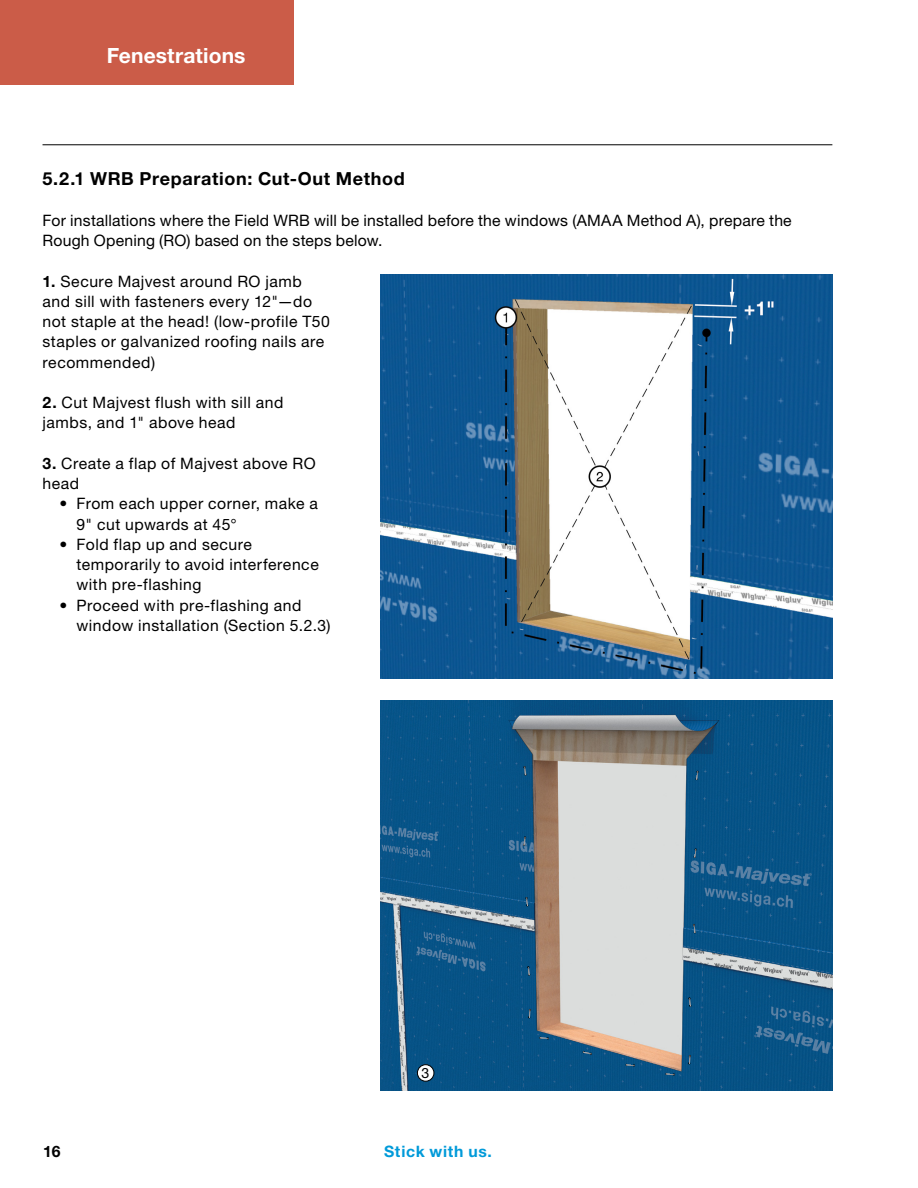
<style>
.page{position:relative;width:918px;height:1188px;background:#fff}
.page>*{position:absolute;margin:0;border:0;box-sizing:border-box;transform-origin:0 0}
.t1{font:700 21px "Helvetica Neue LT Pro";letter-spacing:.005em;color:#fff}
.t2{font:700 18px "Helvetica Neue LT Pro";letter-spacing:.035em;color:#000}
.t3{font:15.75px/20.2px "Helvetica Neue LT Pro";letter-spacing:.03em;color:#000}
.t4{font:15.75px/20.2px "Helvetica Neue LT Pro";letter-spacing:.01em;color:#000}
.t5{font:700 15.75px "Helvetica Neue LT Pro";letter-spacing:.045em;color:#009ad9}
.t6{font:700 15.75px "Helvetica Neue LT Pro";color:#000}
.t7{font:14.1px "Helvetica Neue LT Pro";color:#000}
.s1{font-weight:700}
</style>
<div class="page">
<hr style="left:43px;top:144px;width:789px;height:1px;background:#000">
<div style="left:0;top:0;width:293px;height:84px;background:#cb5c48"></div>
<img style="left:380px;top:700px;width:453px;height:391px">
<div style="left:417px;top:1065px;width:17px;height:16px;background:#fff;border-radius:50%"></div>
<div style="left:417px;top:1064px;width:17px;height:18px;border:1px solid #000;border-radius:50%"></div>
<svg style="left:688px;top:1055px;width:3px;height:9px"></svg>
<svg style="left:688px;top:997px;width:3px;height:10px"></svg>
<svg style="left:693px;top:924px;width:3px;height:9px"></svg>
<svg style="left:694px;top:848px;width:3px;height:10px"></svg>
<svg style="left:695px;top:771px;width:4px;height:9px"></svg>
<svg style="left:539px;top:1037px;width:10px;height:3px"></svg>
<svg style="left:582px;top:1051px;width:10px;height:4px"></svg>
<svg style="left:626px;top:1064px;width:9px;height:3px"></svg>
<svg style="left:665px;top:1073px;width:10px;height:3px"></svg>
<svg style="left:528px;top:1009px;width:3px;height:9px"></svg>
<svg style="left:527px;top:966px;width:3px;height:10px"></svg>
<svg style="left:525px;top:897px;width:3px;height:10px"></svg>
<svg style="left:523px;top:836px;width:3px;height:10px"></svg>
<svg style="left:523px;top:766px;width:4px;height:10px"></svg>
<img style="left:380px;top:274px;width:453px;height:404px">
<h1 class="t1" style="left:107px;top:43px;width:140px">Fenestrations</h1>
<p class="t2" style="left:43px;top:168px;width:364px">5.2.1 WRB Preparation: Cut-Out Method</p>
<p class="t4" style="left:43px;top:210px;width:751px">For installations where the Field WRB will be installed before the windows (AMAA Method A), prepare the<br>Rough Opening (RO) based on the steps below.</p>
<p class="t3" style="left:43px;top:271px;width:289px"><span class="s1">1.</span> Secure Majvest around RO jamb and sill with fasteners every 12"—do not staple at the head! (low-profile T50 staples or galvanized roofing nails are recommended)</p>
<p class="t3" style="left:43px;top:392px;width:242px"><span class="s1">2.</span> Cut Majvest flush with sill and jambs, and 1" above head</p>
<p class="t3" style="left:43px;top:453px;width:275px"><span class="s1">3.</span> Create a flap of Majvest above RO head</p>
<p class="t3" style="left:77px;top:493px;width:243px;text-indent:-17px">• From each upper corner, make a<br>9" cut upwards at 45°</p>
<p class="t3" style="left:77px;top:534px;width:244px;text-indent:-17px">• Fold flap up and secure temporarily to avoid interference with pre-flashing</p>
<p class="t3" style="left:77px;top:595px;width:256px;text-indent:-17px">• Proceed with pre-flashing and window installation (Section 5.2.3)</p>
<p class="t7" style="left:422px;top:1065px;width:9px">3</p>
<p class="t6" style="left:43px;top:1142px;width:19px">16</p>
<p class="t5" style="left:384px;top:1142px;width:109px">Stick with us.</p>
</div>
